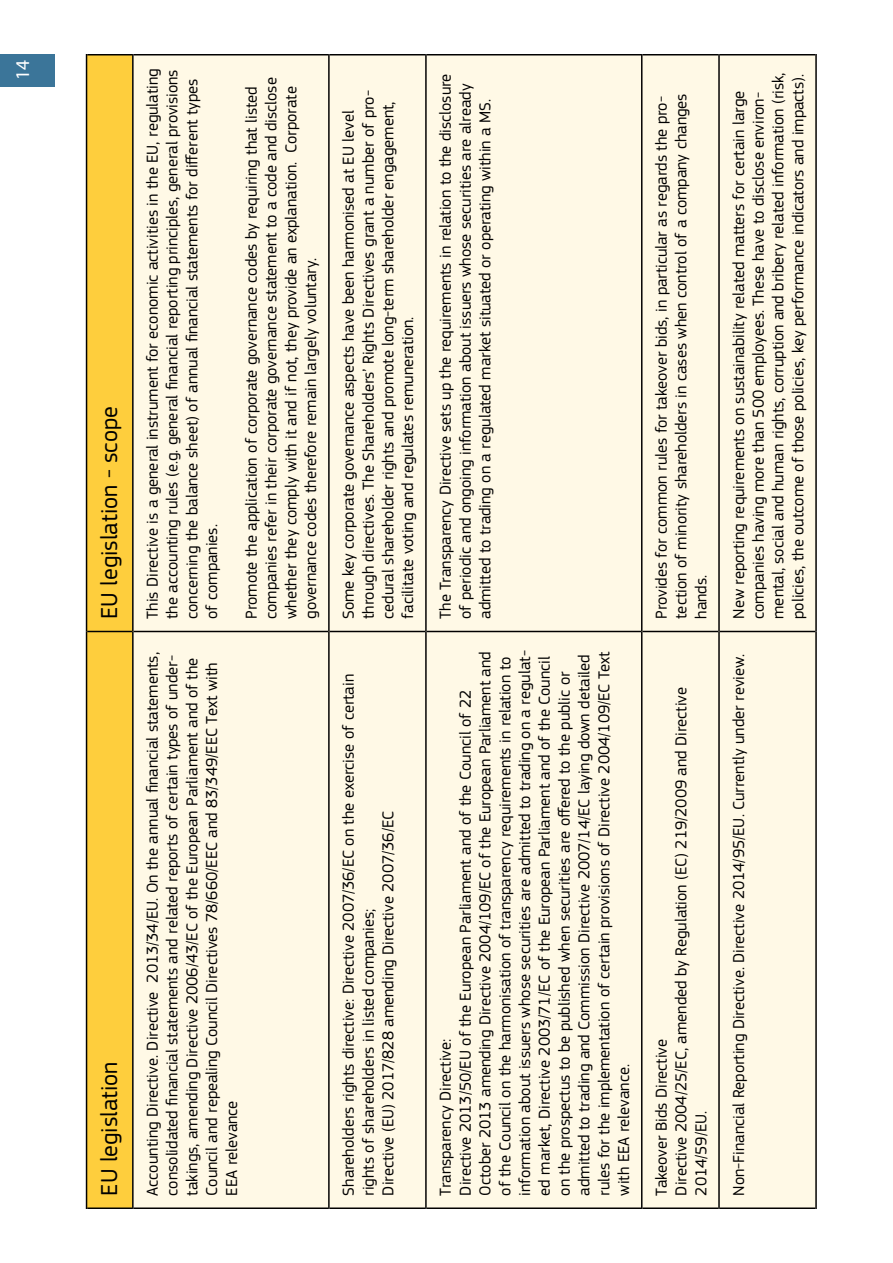
<style>
.page{position:relative;width:893px;height:1263px;background:#fff}
.page>*{position:absolute;margin:0;border:0;box-sizing:border-box;transform-origin:0 0}
.t1{font:24px "EC Square Sans Pro";color:#000}
.t2{font:19.5px "Myriad Pro";color:#fff}
.t3{font:16.5px/19.8px "EC Square Sans Pro";color:#000}
</style>
<div class="page">
<div style="left:0;top:54px;width:55px;height:33px;background:#3b7599"></div>
<div style="left:87px;top:55px;width:45px;height:1152px;background:#fece3d"></div>
<div style="left:134px;top:55px;width:681px;height:1152px;background:#fff9e6"></div>
<hr style="left:134px;top:1207px;width:194px;height:2px;background:#000">
<hr style="left:134px;top:631px;width:194px;height:1px;background:#000">
<hr style="left:134px;top:54px;width:194px;height:1px;background:#000">
<hr style="left:330px;top:1207px;width:95px;height:2px;background:#000">
<hr style="left:330px;top:631px;width:95px;height:1px;background:#000">
<hr style="left:330px;top:54px;width:95px;height:1px;background:#000">
<hr style="left:427px;top:1207px;width:214px;height:2px;background:#000">
<hr style="left:427px;top:631px;width:214px;height:1px;background:#000">
<hr style="left:427px;top:54px;width:214px;height:1px;background:#000">
<hr style="left:642px;top:1207px;width:76px;height:2px;background:#000">
<hr style="left:642px;top:631px;width:76px;height:1px;background:#000">
<hr style="left:642px;top:54px;width:76px;height:1px;background:#000">
<hr style="left:720px;top:1207px;width:95px;height:2px;background:#000">
<hr style="left:720px;top:631px;width:95px;height:1px;background:#000">
<hr style="left:720px;top:54px;width:95px;height:1px;background:#000">
<hr style="left:328px;top:631px;width:2px;height:578px;background:#000">
<hr style="left:425px;top:631px;width:2px;height:578px;background:#000">
<hr style="left:641px;top:631px;width:1px;height:578px;background:#000">
<hr style="left:718px;top:631px;width:2px;height:578px;background:#000">
<hr style="left:815px;top:631px;width:2px;height:578px;background:#000">
<hr style="left:328px;top:54px;width:2px;height:577px;background:#000">
<hr style="left:425px;top:54px;width:2px;height:577px;background:#000">
<hr style="left:641px;top:54px;width:1px;height:577px;background:#000">
<hr style="left:718px;top:54px;width:2px;height:577px;background:#000">
<hr style="left:815px;top:54px;width:2px;height:577px;background:#000">
<hr style="left:86px;top:631px;width:1px;height:578px;background:#000">
<hr style="left:87px;top:1207px;width:45px;height:2px;background:#000">
<hr style="left:132px;top:631px;width:2px;height:578px;background:#000">
<hr style="left:86px;top:54px;width:1px;height:577px;background:#000">
<hr style="left:87px;top:631px;width:45px;height:1px;background:#000">
<hr style="left:87px;top:54px;width:45px;height:1px;background:#000">
<hr style="left:132px;top:54px;width:2px;height:577px;background:#000">
<p class="t2" style="left:10px;top:80px;width:22px;rotate:-90deg">14</p>
<h1 class="t1" style="left:95px;top:619px;width:214px;rotate:-90deg">EU legislation - scope</h1>
<h1 class="t1" style="left:95px;top:1195px;width:135px;rotate:-90deg">EU legislation</h1>
<p class="t3" style="left:143px;top:619px;width:552px;rotate:-90deg">This Directive is a general instrument for economic activities in the EU, regulating the accounting rules (e.g. general financial reporting principles, general provisions concerning the balance sheet) of annual financial statements for different types of companies.</p>
<p class="t3" style="left:242px;top:619px;width:543px;rotate:-90deg">Promote the application of corporate governance codes by requiring that listed companies refer in their corporate governance statement to a code and disclose whether they comply with it and if not, they provide an explanation. Corporate governance codes therefore remain largely voluntary.</p>
<p class="t3" style="left:143px;top:1195px;width:545px;rotate:-90deg">Accounting Directive. Directive 2013/34/EU. On the annual financial statements, consolidated financial statements and related reports of certain types of under&shy;takings, amending Directive 2006/43/EC of the European Parliament and of the Council and repealing Council Directives 78/660/EEC and 83/349/EEC Text with EEA relevance</p>
<p class="t3" style="left:339px;top:619px;width:530px;rotate:-90deg">Some key corporate governance aspects have been harmonised at EU level through directives. The Shareholders’ Rights Directives grant a number of pro&shy;cedural shareholder rights and promote long-term shareholder engagement, facilitate voting and regulates remuneration.</p>
<p class="t3" style="left:339px;top:1195px;width:523px;rotate:-90deg">Shareholders rights directive: Directive 2007/36/EC on the exercise of certain rights of shareholders in listed companies;<br>Directive (EU) 2017/828 amending Directive 2007/36/EC</p>
<p class="t3" style="left:436px;top:619px;width:547px;rotate:-90deg">The Transparency Directive sets up the requirements in relation to the disclosure of periodic and ongoing information about issuers whose securities are already admitted to trading on a regulated market situated or operating within a MS.</p>
<p class="t3" style="left:436px;top:1195px;width:547px;rotate:-90deg">Transparency Directive:<br>Directive 2013/50/EU of the European Parliament and of the Council of 22<br>October 2013 amending Directive 2004/109/EC of the European Parliament and of the Council on the harmonisation of transparency requirements in relation to information about issuers whose securities are admitted to trading on a regulat&shy;ed market, Directive 2003/71/EC of the European Parliament and of the Council on the prospectus to be published when securities are offered to the public or admitted to trading and Commission Directive 2007/14/EC laying down detailed rules for the implementation of certain provisions of Directive 2004/109/EC Text with EEA relevance.</p>
<p class="t3" style="left:652px;top:619px;width:527px;rotate:-90deg">Provides for common rules for takeover bids, in particular as regards the pro&shy;tection of minority shareholders in cases when control of a company changes hands.</p>
<p class="t3" style="left:652px;top:1195px;width:510px;rotate:-90deg">Takeover Bids Directive<br>Directive 2004/25/EC, amended by Regulation (EC) 219/2009 and Directive<br>2014/59/EU.</p>
<p class="t3" style="left:729px;top:619px;width:548px;rotate:-90deg">New reporting requirements on sustainability related matters for certain large companies having more than 500 employees. These have to disclose environ&shy;mental, social and human rights, corruption and bribery related information (risk, policies, the outcome of those policies, key performance indicators and impacts).</p>
<p class="t3" style="left:729px;top:1195px;width:543px;rotate:-90deg">Non-Financial Reporting Directive. Directive 2014/95/EU. Currently under review.</p>
</div>
